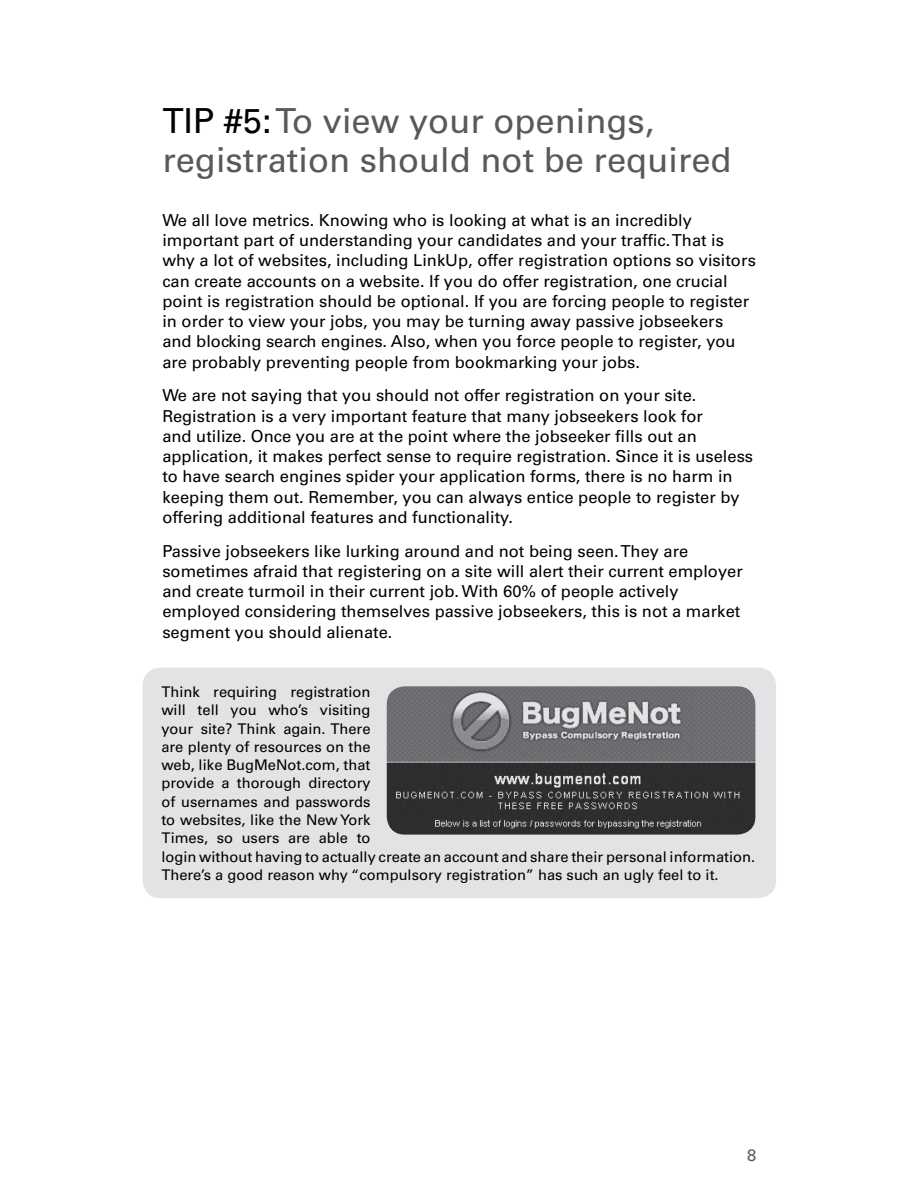
<style>
.page{position:relative;width:918px;height:1188px;background:#fff}
.page>*{position:absolute;margin:0;border:0;box-sizing:border-box;transform-origin:0 0}
.t1{font:34.5px/39px "Univers LT Std";color:#58595b}
.t2{font:16.5px/20.2px "Univers LT Std";color:#000}
.t3{font:16.5px "Univers LT Std";color:#58595b}
.t4{font:14.7px/18.3px "Univers LT Std";color:#000}
.s1{color:#000}
</style>
<div class="page">
<div style="left:143px;top:668px;width:633px;height:230px;background:#e2e3e4;border-radius:18px"></div>
<img style="left:387px;top:686px;width:368px;height:149px;border-radius:18px">
<h1 class="t1" style="left:162px;top:101px;width:571px"><span class="s1">Tip #5:</span> To view your openings, registration should not be required</h1>
<p class="t2" style="left:162px;top:210px;width:595px">We all love metrics. Knowing who is looking at what is an incredibly important part of understanding your candidates and your traffic. That is why a lot of websites, including LinkUp, offer registration options so visitors can create accounts on a website. If you do offer registration, one crucial point is registration should be optional. If you are forcing people to register in order to view your jobs, you may be turning away passive jobseekers and blocking search engines. Also, when you force people to register, you are probably preventing people from bookmarking your jobs.</p>
<p class="t2" style="left:162px;top:386px;width:592px">We are not saying that you should not offer registration on your site.<br>Registration is a very important feature that many jobseekers look for<br>and utilize. Once you are at the point where the jobseeker fills out an application, it makes perfect sense to require registration. Since it is useless to have search engines spider your application forms, there is no harm in keeping them out. Remember, you can always entice people to register by offering additional features and functionality.</p>
<p class="t2" style="left:162px;top:541px;width:582px">Passive jobseekers like lurking around and not being seen. They are sometimes afraid that registering on a site will alert their current employer and create turmoil in their current job. With 60% of people actively employed considering themselves passive jobseekers, this is not a market segment you should alienate.</p>
<p class="t4" style="left:161px;top:683px;width:595px">Think requiring registration<br>will tell you who’s visiting<br>your site? Think again. There<br>are plenty of resources on the<br>web, like BugMeNot.com, that<br>provide a thorough directory<br>of usernames and passwords<br>to websites, like the New York<br>Times, so users are able to<br>login without having to actually create an account and share their personal information.<br>There’s a good reason why “compulsory registration” has such an ugly feel to it.</p>
<p class="t3" style="left:747px;top:1145px;width:11px">8</p>
</div>
